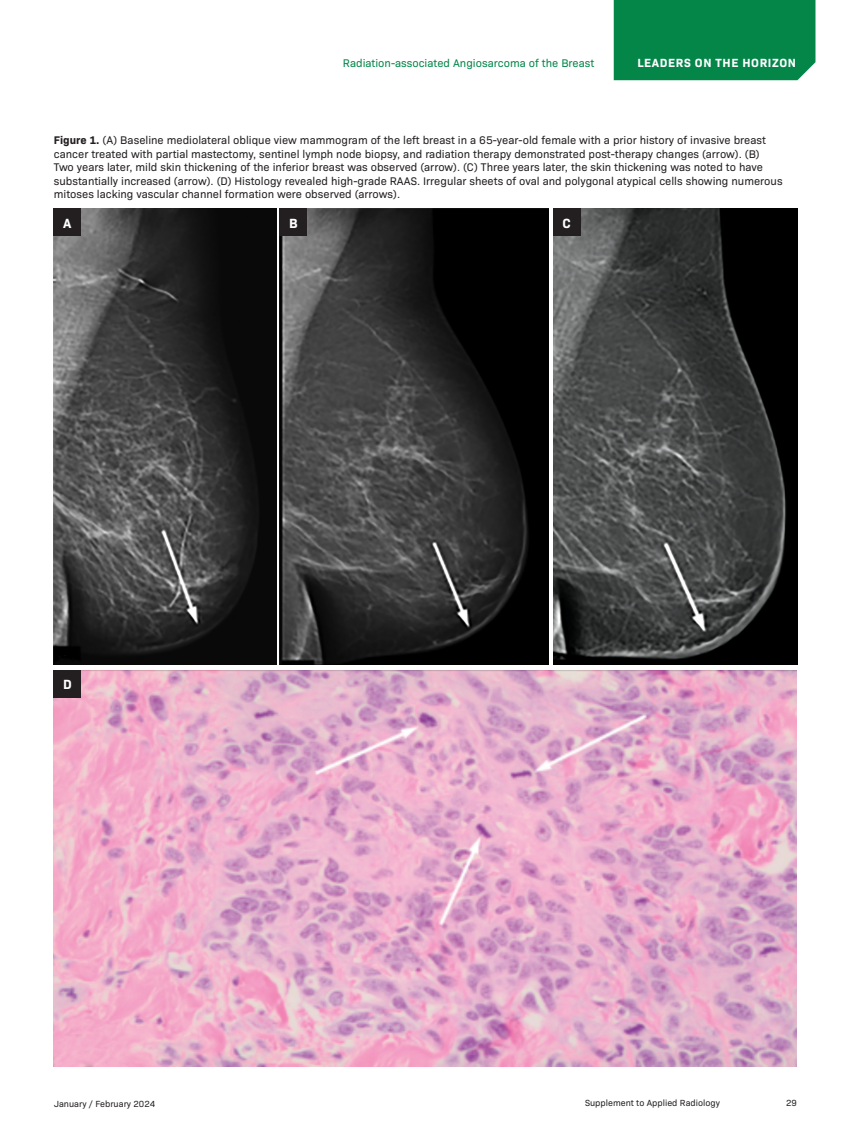
<style>
.page{position:relative;width:851px;height:1148px;background:#fff}
.page>*{position:absolute;margin:0;border:0;box-sizing:border-box;transform-origin:0 0}
.Figure-Markers{font:700 13.5px "Bio Sans";color:#fff}
.Header-Section{font:700 12px "Bio Sans";letter-spacing:.05em;color:#fff}
.Figure{font:11.25px/13.5px "Bio Sans";color:#231f20}
.Header-Article_CE{font:11.25px "Bio Sans";color:#058649}
.t1{font:9px "Bio Sans";color:#231f20}
.s1{font-weight:700}
</style>
<div class="page">
<div style="left:613px;top:0;width:202px;height:80px;background:#058649"></div>
<img style="left:54px;top:209px;width:222px;height:455px">
<img style="left:280px;top:209px;width:268px;height:455px">
<img style="left:553px;top:209px;width:244px;height:455px">
<img style="left:54px;top:670px;width:742px;height:396px">
<div style="left:54px;top:209px;width:27px;height:27px;background:#231f20"></div>
<div style="left:54px;top:670px;width:27px;height:27px;background:#231f20"></div>
<div style="left:280px;top:209px;width:27px;height:27px;background:#231f20"></div>
<div style="left:553px;top:209px;width:27px;height:27px;background:#231f20"></div>
<p class="Header-Article_CE" style="left:343px;top:54px;width:253px">Radiation-associated Angiosarcoma of the Breast</p>
<p class="Header-Section" style="left:637px;top:53px;width:160px">LEADERS ON THE HORIZON</p>
<p class="Figure" style="left:54px;top:133px;width:730px"><span class="s1">Figure 1.</span> (A) Baseline mediolateral oblique view mammogram of the left breast in a 65-year-old female with a prior history of invasive breast cancer treated with partial mastectomy, sentinel lymph node biopsy, and radiation therapy demonstrated post-therapy changes (arrow). (B)<br>Two years later, mild skin thickening of the inferior breast was observed (arrow). (C) Three years later, the skin thickening was noted to have substantially increased (arrow). (D) Histology revealed high-grade RAAS. Irregular sheets of oval and polygonal atypical cells showing numerous mitoses lacking vascular channel formation were observed (arrows).</p>
<p class="Figure-Markers" style="left:63px;top:212px;width:10px">A</p>
<p class="Figure-Markers" style="left:289px;top:212px;width:10px">B</p>
<p class="Figure-Markers" style="left:562px;top:212px;width:10px">C</p>
<p class="Figure-Markers" style="left:63px;top:674px;width:10px">D</p>
<p class="t1" style="left:54px;top:1097px;width:103px">January / February 2024</p>
<p class="t1" style="left:585px;top:1096px;width:136px">Supplement to Applied Radiology</p>
<p class="t1" style="left:786px;top:1096px;width:12px">29</p>
</div>
